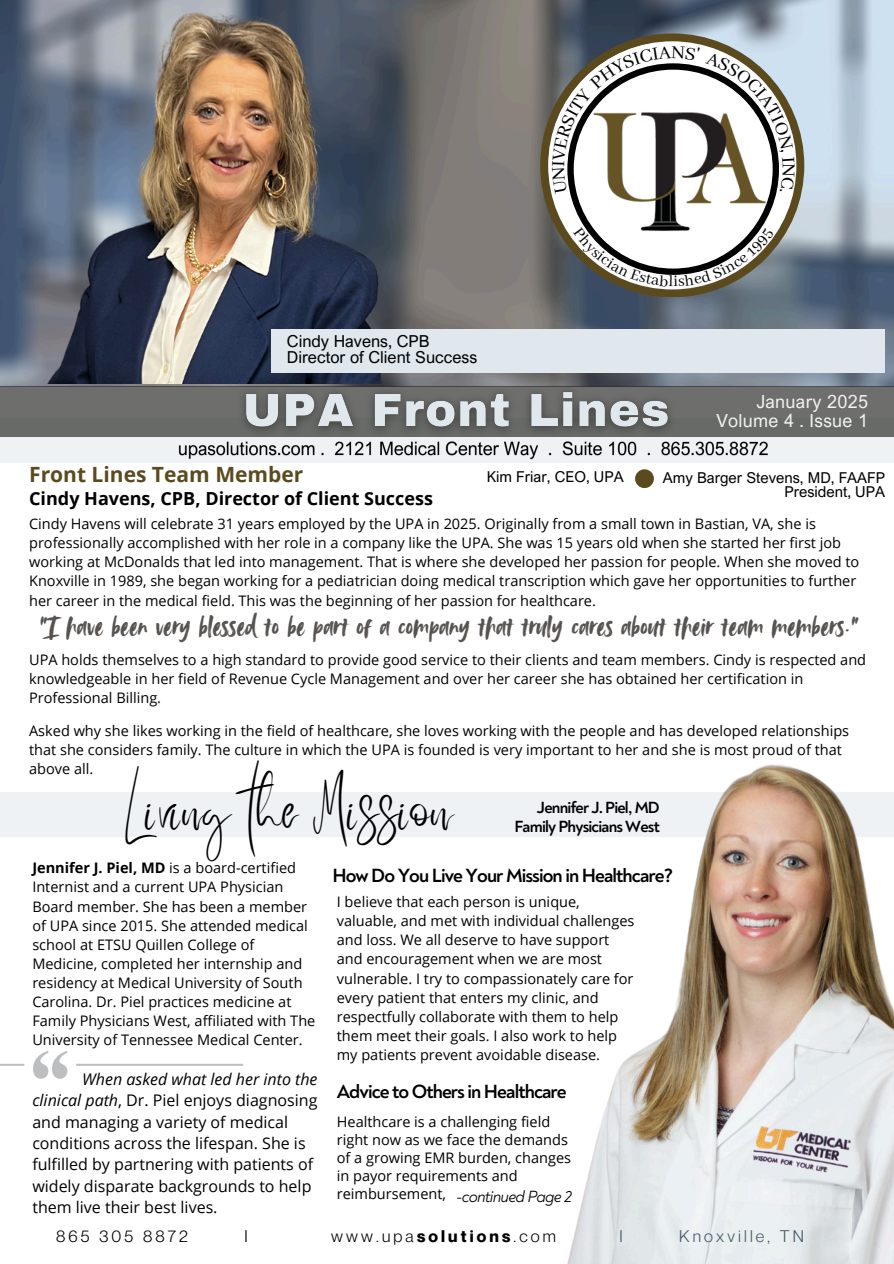
<style>
.page{position:relative;width:894px;height:1264px;background:#fff}
.page>*{position:absolute;margin:0;border:0;box-sizing:border-box;transform-origin:0 0}
.t1{font:47.25px "Better Saturday";color:#000}
.t2{font:31.05px "Avallon Alt";color:#575351}
.t3{font:700 21px "Open Sans";color:#5c4a1f}
.t4{font:700 19.5px "Noah";letter-spacing:-.05em;color:#000}
.t5{font:700 18px "Open Sans";color:#000}
.t6{font:18px/19.2px "Arial Nova";letter-spacing:.015em;color:#f1f1f1;text-align:right}
.t7{font:16.5px/15.8px "Arial Nova";color:#000}
.t8{font:700 16.5px/19.2px "Noah";letter-spacing:-.05em;color:#000;text-align:right}
.t9{font:16.5px "Neue Montreal";letter-spacing:.19em;color:#000}
.t10{font:italic 16.5px "Noah";letter-spacing:-.05em;color:#000}
.t11{font:16.5px "Neue Montreal";letter-spacing:.19em;color:#435967}
.t12{font:16.05px/21.3px "Open Sans";color:#000}
.t13{font:15px/14.7px "Arial Nova";color:#000;text-align:right}
.t14{font:14.55px/19.2px "Open Sans";color:#000}
.s1{font-weight:700}
.s2{font-style:italic}
</style>
<div class="page">
<img style="left:0;top:0;width:893px;height:386px">
<img style="left:0;top:0;width:739px;height:384px">
<div style="left:0;top:418px;width:893px;height:44px;background:#eef2f4"></div>
<div style="left:0;top:386px;width:893px;height:51px;background:#6e6e6c"></div>
<svg style="left:540px;top:33px;width:264px;height:264px;background:#787e7e"></svg>
<img style="left:540px;top:104px;width:256px;height:138px">
<div style="left:635px;top:469px;width:18px;height:19px;background:#5c4a1f;border-radius:50%"></div>
<div style="left:271px;top:329px;width:613px;height:43px;background:#e1e8ed"></div>
<img style="left:231px;top:378px;width:452px;height:56px">
<img style="left:166px;top:441px;width:605px;height:22px">
<div style="left:0;top:792px;width:893px;height:44px;background:#eef2f4"></div>
<img style="left:437px;top:764px;width:456px;height:499px">
<hr style="left:0;top:1237px;width:167px;height:1px;background:#bcbec0">
<hr style="left:76px;top:1063px;width:167px;height:2px;background:#bcbec0">
<hr style="left:0;top:1063px;width:24px;height:2px;background:#bcbec0">
<svg style="left:33px;top:1051px;width:177px;height:28px"></svg>
<svg style="left:551px;top:46px;width:243px;height:240px"></svg>
<p class="t7" style="left:287px;top:333px;width:192px">Cindy Havens, CPB<br>Director of Client Success</p>
<p class="t6" style="left:716px;top:392px;width:153px">January 2025<br>Volume 4 . Issue 1</p>
<h3 class="t3" style="left:29px;top:460px;width:276px">Front Lines Team Member</h3>
<p class="t13" style="left:662px;top:469px;width:224px">Amy Barger Stevens, MD, FAAFP<br>President, UPA</p>
<p class="t13" style="left:486px;top:469px;width:138px">Kim Friar, CEO, UPA</p>
<p class="t5" style="left:29px;top:485px;width:405px">Cindy Havens, CPB, Director of Client Success</p>
<p class="t14" style="left:29px;top:514px;width:831px">Cindy Havens will celebrate 31 years employed by the UPA in 2025. Originally from a small town in Bastian, VA, she is professionally accomplished with her role in a company like the UPA. She was 15 years old when she started her first job working at McDonalds that led into management. That is where she developed her passion for people. When she moved to Knoxville in 1989, she began working for a pediatrician doing medical transcription which gave her opportunities to further her career in the medical field. This was the beginning of her passion for healthcare.</p>
<h2 class="t2" style="left:40px;top:607px;width:820px">“I have been very blessed to be part of a company that truly cares about their team members.”</h2>
<p class="t14" style="left:29px;top:649px;width:838px">UPA holds themselves to a high standard to provide good service to their clients and team members. Cindy is respected and knowledgeable in her field of Revenue Cycle Management and over her career she has obtained her certification in<br>Professional Billing.</p>
<p class="t14" style="left:29px;top:720px;width:821px">Asked why she likes working in the field of healthcare, she loves working with the people and has developed relationships that she considers family. The culture in which the UPA is founded is very important to her and she is most proud of that above all.</p>
<h1 class="t1" style="left:123px;top:801px;width:331px">Living the Mission</h1>
<p class="t8" style="left:514px;top:798px;width:147px">Jennifer J. Piel, MD<br>Family Physicians West</p>
<p class="t14" style="left:32px;top:858px;width:284px"><span class="s1">Jennifer J. Piel, MD</span> is a board-certified Internist and a current UPA Physician Board member. She has been a member of UPA since 2015. She attended medical school at ETSU Quillen College of Medicine, completed her internship and residency at Medical University of South Carolina. Dr. Piel practices medicine at Family Physicians West, affiliated with The University of Tennessee Medical Center.</p>
<p class="t12" style="left:32px;top:1067px;width:286px;text-indent:50px"><span class="s2">When asked what led her into the clinical path</span>, Dr. Piel enjoys diagnosing and managing a variety of medical conditions across the lifespan. She is fulfilled by partnering with patients of widely disparate backgrounds to help them live their best lives.</p>
<h3 class="t4" style="left:332px;top:864px;width:342px">How Do You Live Your Mission in Healthcare?</h3>
<p class="t14" style="left:337px;top:891px;width:299px">I believe that each person is unique, valuable, and met with individual challenges and loss. We all deserve to have support and encouragement when we are most vulnerable. I try to compassionately care for every patient that enters my clinic, and respectfully collaborate with them to help them meet their goals. I also work to help my patients prevent avoidable disease.</p>
<h3 class="t4" style="left:337px;top:1080px;width:231px">Advice to Others in Healthcare</h3>
<p class="t14" style="left:337px;top:1112px;width:236px;line-height:18px">Healthcare is a challenging field right now as we face the demands of a growing EMR burden, changes in payor requirements and</p>
<p class="t10" style="left:337px;top:1186px;width:237px"><sup>reimbursement,</sup> -continued Page 2</p>
<p class="t9" style="left:56px;top:1225px;width:133px">865 305 8872</p>
<p class="t9" style="left:244px;top:1225px;width:5px">I</p>
<p class="t9" style="left:331px;top:1225px;width:226px">www.upa<span class="s1">solutions</span>.com</p>
<p class="t11" style="left:619px;top:1225px;width:5px">I</p>
<p class="t11" style="left:679px;top:1225px;width:126px">Knoxville, TN</p>
</div>
